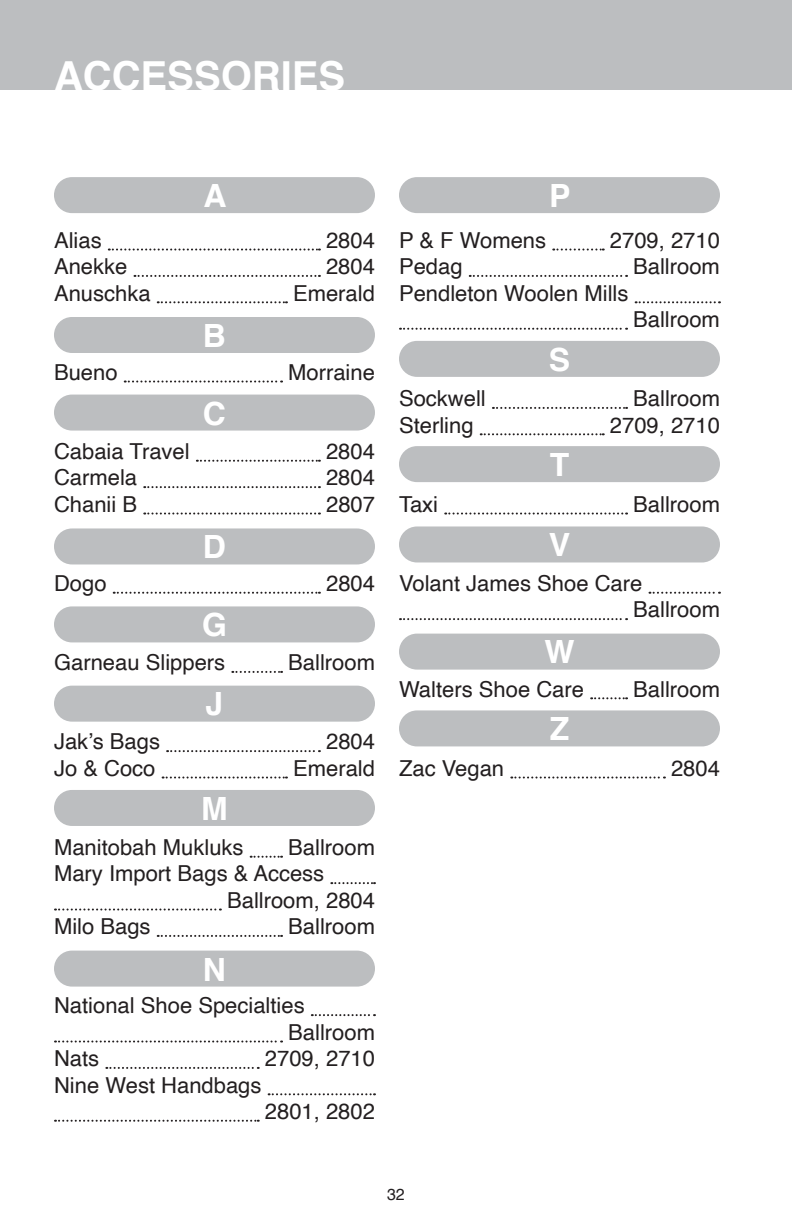
<style>
.page{position:relative;width:792px;height:1224px;background:#fff}
.page>*{position:absolute;margin:0;border:0;box-sizing:border-box;transform-origin:0 0}
.t1{font:700 40px "Helvetica";color:#fff}
.t2{font:700 32px "Helvetica";color:#fff}
.t3{font:22px/26.4px "Helvetica";color:#231f20}
.t4{font:16px "Helvetica";color:#231f20}
</style>
<div class="page">
<div style="left:0;top:0;width:792px;height:90px;background:#bcbec0"></div>
<svg style="left:109px;top:249px;width:211px;height:2px"></svg>
<svg style="left:134px;top:275px;width:186px;height:2px"></svg>
<svg style="left:158px;top:301px;width:129px;height:2px"></svg>
<svg style="left:125px;top:381px;width:157px;height:2px"></svg>
<svg style="left:197px;top:460px;width:123px;height:2px"></svg>
<svg style="left:144px;top:486px;width:176px;height:2px"></svg>
<svg style="left:144px;top:513px;width:176px;height:2px"></svg>
<svg style="left:114px;top:592px;width:206px;height:2px"></svg>
<svg style="left:232px;top:671px;width:50px;height:2px"></svg>
<svg style="left:167px;top:750px;width:153px;height:2px"></svg>
<svg style="left:163px;top:777px;width:124px;height:2px"></svg>
<svg style="left:251px;top:856px;width:31px;height:2px"></svg>
<svg style="left:331px;top:882px;width:44px;height:2px"></svg>
<svg style="left:55px;top:909px;width:166px;height:2px"></svg>
<svg style="left:158px;top:935px;width:124px;height:2px"></svg>
<svg style="left:312px;top:1014px;width:63px;height:2px"></svg>
<svg style="left:55px;top:1041px;width:227px;height:2px"></svg>
<svg style="left:106px;top:1067px;width:153px;height:2px"></svg>
<svg style="left:269px;top:1093px;width:106px;height:2px"></svg>
<svg style="left:55px;top:1120px;width:204px;height:2px"></svg>
<svg style="left:553px;top:249px;width:51px;height:2px"></svg>
<svg style="left:470px;top:275px;width:157px;height:2px"></svg>
<svg style="left:636px;top:301px;width:84px;height:2px"></svg>
<svg style="left:400px;top:328px;width:227px;height:2px"></svg>
<svg style="left:493px;top:407px;width:134px;height:2px"></svg>
<svg style="left:481px;top:433px;width:123px;height:2px"></svg>
<svg style="left:445px;top:513px;width:182px;height:2px"></svg>
<svg style="left:649px;top:592px;width:71px;height:2px"></svg>
<svg style="left:400px;top:618px;width:227px;height:2px"></svg>
<svg style="left:591px;top:697px;width:36px;height:2px"></svg>
<svg style="left:511px;top:777px;width:154px;height:2px"></svg>
<div style="left:54px;top:790px;width:321px;height:36px;background:#bcbec0;border-radius:18px"></div>
<div style="left:399px;top:710px;width:321px;height:36px;background:#bcbec0;border-radius:18px"></div>
<div style="left:54px;top:177px;width:321px;height:36px;background:#bcbec0;border-radius:18px"></div>
<div style="left:54px;top:317px;width:321px;height:36px;background:#bcbec0;border-radius:18px"></div>
<div style="left:54px;top:606px;width:321px;height:36px;background:#bcbec0;border-radius:18px"></div>
<div style="left:54px;top:395px;width:321px;height:36px;background:#bcbec0;border-radius:18px"></div>
<div style="left:54px;top:528px;width:321px;height:36px;background:#bcbec0;border-radius:18px"></div>
<div style="left:399px;top:341px;width:321px;height:36px;background:#bcbec0;border-radius:18px"></div>
<div style="left:399px;top:526px;width:321px;height:36px;background:#bcbec0;border-radius:18px"></div>
<div style="left:399px;top:446px;width:321px;height:36px;background:#bcbec0;border-radius:18px"></div>
<div style="left:399px;top:177px;width:321px;height:36px;background:#bcbec0;border-radius:18px"></div>
<div style="left:54px;top:686px;width:321px;height:36px;background:#bcbec0;border-radius:18px"></div>
<div style="left:399px;top:634px;width:321px;height:36px;background:#bcbec0;border-radius:18px"></div>
<div style="left:54px;top:951px;width:321px;height:36px;background:#bcbec0;border-radius:18px"></div>
<h1 class="t1" style="left:54px;top:44px;width:293px">ACCESSORIES</h1>
<h2 class="t2" style="left:204px;top:170px;width:25px">A</h2>
<p class="t3" style="left:54px;top:228px;width:49px">Alias</p>
<p class="t3" style="left:326px;top:228px;width:50px">2804</p>
<p class="t3" style="left:54px;top:254px;width:75px">Anekke</p>
<p class="t3" style="left:326px;top:254px;width:50px">2804</p>
<p class="t3" style="left:54px;top:280px;width:98px">Anuschka</p>
<p class="t3" style="left:293px;top:280px;width:83px">Emerald</p>
<h2 class="t2" style="left:203px;top:310px;width:25px">B</h2>
<p class="t3" style="left:54px;top:360px;width:65px">Bueno</p>
<p class="t3" style="left:288px;top:360px;width:88px">Morraine</p>
<h2 class="t2" style="left:203px;top:387px;width:25px">C</h2>
<p class="t3" style="left:54px;top:439px;width:137px">Cabaia Travel</p>
<p class="t3" style="left:326px;top:439px;width:50px">2804</p>
<p class="t3" style="left:54px;top:465px;width:85px">Carmela</p>
<p class="t3" style="left:326px;top:465px;width:50px">2804</p>
<p class="t3" style="left:54px;top:492px;width:85px">Chanii B</p>
<p class="t3" style="left:326px;top:492px;width:50px">2807</p>
<h2 class="t2" style="left:203px;top:521px;width:25px">D</h2>
<p class="t3" style="left:54px;top:571px;width:54px">Dogo</p>
<p class="t3" style="left:326px;top:571px;width:50px">2804</p>
<h2 class="t2" style="left:202px;top:599px;width:26px">G</h2>
<p class="t3" style="left:54px;top:650px;width:173px">Garneau Slippers</p>
<p class="t3" style="left:288px;top:650px;width:88px">Ballroom</p>
<h2 class="t2" style="left:206px;top:678px;width:19px">J</h2>
<p class="t3" style="left:54px;top:729px;width:107px">Jak’s Bags</p>
<p class="t3" style="left:326px;top:729px;width:50px">2804</p>
<p class="t3" style="left:54px;top:756px;width:103px">Jo &amp; Coco</p>
<p class="t3" style="left:293px;top:756px;width:83px">Emerald</p>
<h2 class="t2" style="left:201px;top:783px;width:28px">M</h2>
<p class="t3" style="left:54px;top:835px;width:191px">Manitobah Mukluks</p>
<p class="t3" style="left:288px;top:835px;width:88px">Ballroom</p>
<p class="t3" style="left:54px;top:861px;width:272px">Mary Import Bags &amp; Access</p>
<p class="t3" style="left:227px;top:888px;width:149px">Ballroom, 2804</p>
<p class="t3" style="left:54px;top:914px;width:98px">Milo Bags</p>
<p class="t3" style="left:288px;top:914px;width:88px">Ballroom</p>
<h2 class="t2" style="left:203px;top:944px;width:25px">N</h2>
<p class="t3" style="left:54px;top:993px;width:252px">National Shoe Specialties</p>
<p class="t3" style="left:288px;top:1020px;width:88px">Ballroom</p>
<p class="t3" style="left:54px;top:1046px;width:47px">Nats</p>
<p class="t3" style="left:265px;top:1046px;width:112px">2709, 2710</p>
<p class="t3" style="left:54px;top:1072px;width:209px">Nine West Handbags</p>
<p class="t3" style="left:265px;top:1099px;width:112px">2801, 2802</p>
<h2 class="t2" style="left:549px;top:170px;width:23px">P</h2>
<p class="t3" style="left:399px;top:228px;width:149px">P &amp; F Womens</p>
<p class="t3" style="left:610px;top:228px;width:112px">2709, 2710</p>
<p class="t3" style="left:399px;top:254px;width:65px">Pedag</p>
<p class="t3" style="left:633px;top:254px;width:88px">Ballroom</p>
<p class="t3" style="left:399px;top:280px;width:231px">Pendleton Woolen Mills</p>
<p class="t3" style="left:633px;top:307px;width:88px">Ballroom</p>
<h2 class="t2" style="left:549px;top:334px;width:23px">S</h2>
<p class="t3" style="left:399px;top:386px;width:88px">Sockwell</p>
<p class="t3" style="left:633px;top:386px;width:88px">Ballroom</p>
<p class="t3" style="left:399px;top:412px;width:76px">Sterling</p>
<p class="t3" style="left:610px;top:412px;width:112px">2709, 2710</p>
<h2 class="t2" style="left:550px;top:439px;width:21px">T</h2>
<p class="t3" style="left:399px;top:492px;width:41px">Taxi</p>
<p class="t3" style="left:633px;top:492px;width:88px">Ballroom</p>
<h2 class="t2" style="left:549px;top:519px;width:23px">V</h2>
<p class="t3" style="left:633px;top:571px;width:88px;text-indent:-234px">Volant James Shoe Care<br>Ballroom</p>
<h2 class="t2" style="left:544px;top:626px;width:32px">W</h2>
<p class="t3" style="left:399px;top:676px;width:187px">Walters Shoe Care</p>
<p class="t3" style="left:633px;top:676px;width:88px">Ballroom</p>
<h2 class="t2" style="left:550px;top:703px;width:21px">Z</h2>
<p class="t3" style="left:399px;top:756px;width:107px">Zac Vegan</p>
<p class="t3" style="left:671px;top:756px;width:50px">2804</p>
<p class="t4" style="left:387px;top:1182px;width:19px">32</p>
</div>
